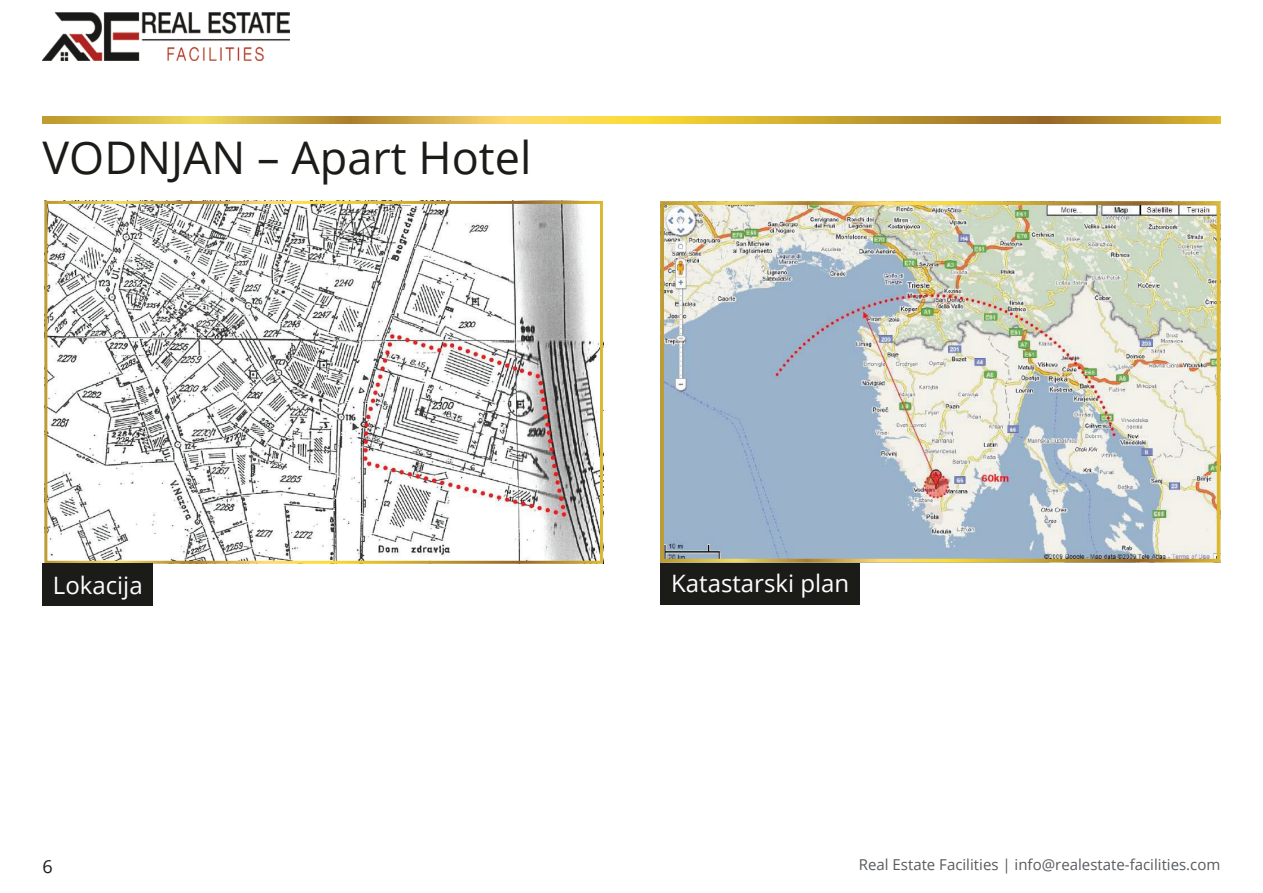
<style>
.page{position:relative;width:1263px;height:893px;background:#fff}
.page>*{position:absolute;margin:0;border:0;box-sizing:border-box;transform-origin:0 0}
.t1{font:45px "Open Sans";color:#1b1b18}
.t2{font:24px "Open Sans";color:#fff}
.t3{font:18px "Open Sans";color:#1b1b18}
.t4{font:15px "Open Sans";color:#575b5f}
</style>
<div class="page">
<img style="left:43px;top:13px;width:246px;height:48px">
<svg style="left:43px;top:117px;width:1177px;height:6px;background:#cfab3d"></svg>
<img style="left:48px;top:205px;width:551px;height:355px">
<div style="left:44px;top:201px;width:559px;height:363px;border:3px solid #fff"></div>
<div style="left:43px;top:563px;width:110px;height:43px;background:#1b1b18"></div>
<div style="left:660px;top:562px;width:200px;height:42px;background:#1b1b18"></div>
<img style="left:665px;top:206px;width:550px;height:351px">
<h1 class="t1" style="left:43px;top:127px;width:490px">VODNJAN – Apart Hotel</h1>
<h2 class="t2" style="left:53px;top:568px;width:91px">Lokacija</h2>
<h2 class="t2" style="left:671px;top:567px;width:180px">Katastarski plan</h2>
<p class="t3" style="left:43px;top:854px;width:12px">6</p>
<p class="t4" style="left:859px;top:855px;width:363px">Real Estate Facilities | info@realestate-facilities.com</p>
</div>
